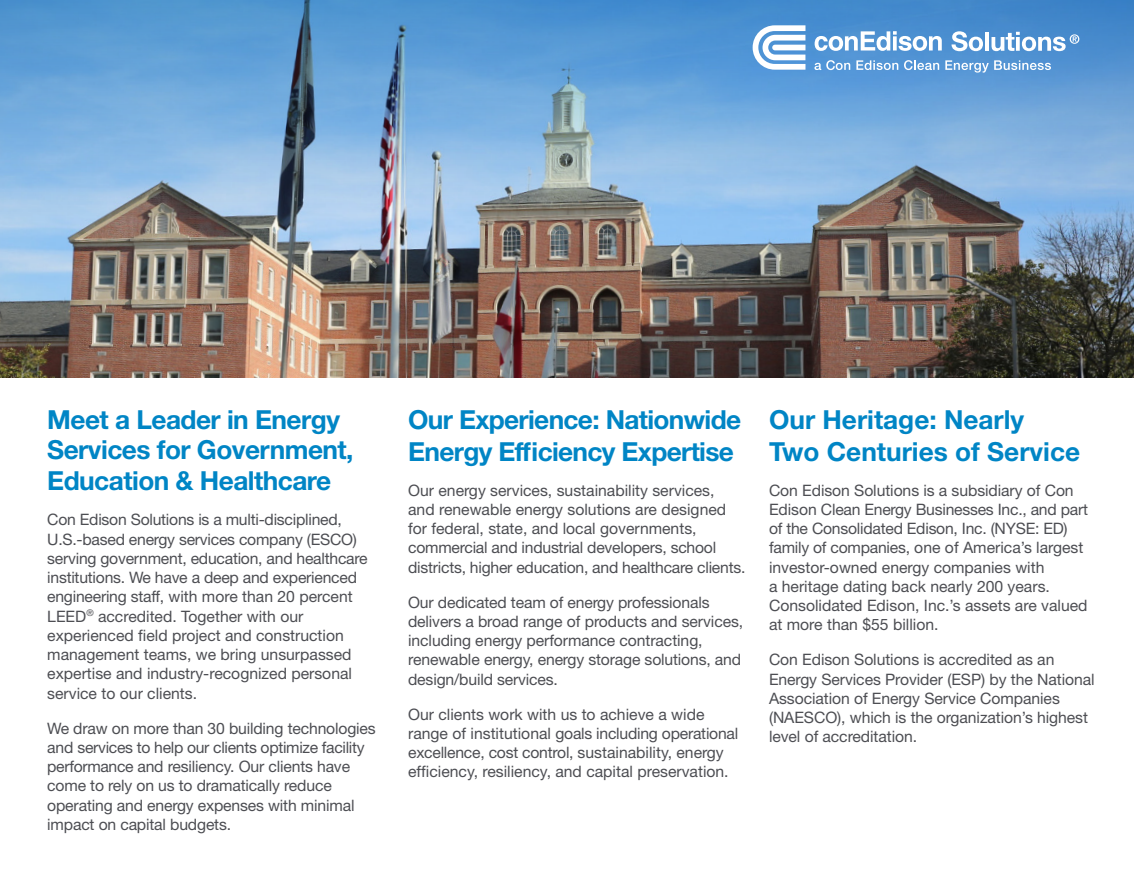
<style>
.page{position:relative;width:1134px;height:882px;background:#fff}
.page>*{position:absolute;margin:0;border:0;box-sizing:border-box;transform-origin:0 0}
.t1{font:700 26.25px/30.6px "Helvetica Neue LT Pro";letter-spacing:-.02em;color:#0085c5}
.t2{font:700 26.25px/31.5px "Helvetica Neue LT Pro";color:#0085c5}
.t3{font:15.75px/19.2px "Helvetica Neue LT Pro";letter-spacing:-.005em;color:#4d4e53}
</style>
<div class="page">
<img style="left:0;top:228px;width:1134px;height:150px">
<svg style="left:0;top:0;width:1134px;height:228px;background:#74a4d0"></svg>
<svg style="left:815px;top:31px;width:127px;height:20px"></svg>
<svg style="left:753px;top:25px;width:52px;height:45px"></svg>
<svg style="left:814px;top:60px;width:36px;height:10px"></svg>
<svg style="left:856px;top:60px;width:42px;height:10px"></svg>
<svg style="left:904px;top:60px;width:35px;height:10px"></svg>
<svg style="left:945px;top:60px;width:106px;height:13px"></svg>
<svg style="left:951px;top:31px;width:32px;height:20px"></svg>
<hr style="left:985px;top:32px;width:4px;height:19px;background:#fff">
<svg style="left:992px;top:32px;width:87px;height:19px"></svg>
<p class="t1" style="left:47px;top:404px;width:308px">Meet a Leader in Energy<br>Services for Government,<br>Education &amp; Healthcare</p>
<p class="t3" style="left:47px;top:510px;width:322px">Con Edison Solutions is a multi-disciplined, U.S.-based energy services company (ESCO) serving government, education, and healthcare institutions. We have a deep and experienced engineering staff, with more than 20 percent LEED<sup>®</sup> accredited. Together with our experienced field project and construction management teams, we bring unsurpassed expertise and industry-recognized personal service to our clients.</p>
<p class="t3" style="left:47px;top:718px;width:330px">We draw on more than 30 building technologies and services to help our clients optimize facility performance and resiliency. Our clients have come to rely on us to dramatically reduce operating and energy expenses with minimal impact on capital budgets.</p>
<p class="t1" style="left:408px;top:403px;width:335px;line-height:31.5px">Our Experience: Nationwide<br>Energy Efficiency Expertise</p>
<p class="t3" style="left:408px;top:480px;width:339px">Our energy services, sustainability services,<br>and renewable energy solutions are designed for federal, state, and local governments, commercial and industrial developers, school districts, higher education, and healthcare clients.</p>
<p class="t3" style="left:408px;top:592px;width:337px">Our dedicated team of energy professionals delivers a broad range of products and services, including energy performance contracting, renewable energy, energy storage solutions, and design/build services.</p>
<p class="t3" style="left:408px;top:704px;width:332px">Our clients work with us to achieve a wide range of institutional goals including operational excellence, cost control, sustainability, energy efficiency, resiliency, and capital preservation.</p>
<p class="t2" style="left:769px;top:403px;width:313px">Our Heritage: Nearly<br>Two Centuries of Service</p>
<p class="t3" style="left:769px;top:480px;width:321px">Con Edison Solutions is a subsidiary of Con Edison Clean Energy Businesses Inc., and part of the Consolidated Edison, Inc. (NYSE: ED) family of companies, one of America’s largest investor-owned energy companies with<br>a heritage dating back nearly 200 years.<br>Consolidated Edison, Inc.’s assets are valued at more than $55 billion.</p>
<p class="t3" style="left:769px;top:650px;width:327px">Con Edison Solutions is accredited as an Energy Services Provider (ESP) by the National Association of Energy Service Companies (NAESCO), which is the organization’s highest level of accreditation.</p>
</div>
